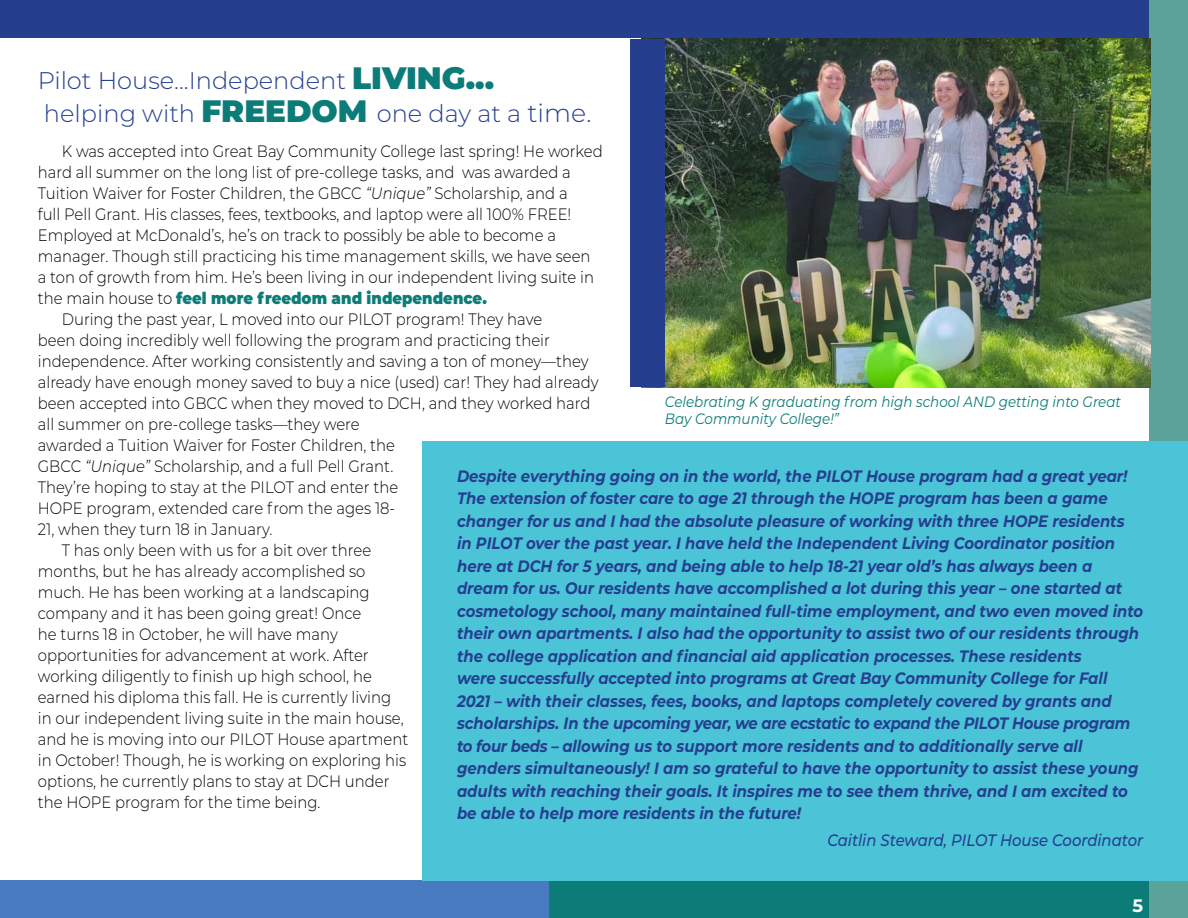
<style>
.page{position:relative;width:1188px;height:918px;background:#fff}
.page>*{position:absolute;margin:0;border:0;box-sizing:border-box;transform-origin:0 0}
.t1{font:300 24.15px "Montserrat";color:#253f8e}
.t2{font:700 18px "Montserrat";color:#fff}
.t3{font:300 16.5px/21px "Montserrat";color:#000001;scale:.9 1}
.t4{font:italic 700 16.5px/22.5px "Montserrat";color:#253f8e;scale:.9 1}
.t5{font:italic 500 16.5px "Montserrat";color:#253f8e;scale:.9 1}
.t6{font:italic 15px/16.5px "Montserrat";color:#0c7c79;scale:.9 1}
.s1{font-weight:900;font-size:30.9px;color:#0c7c79}
.s2{font-size:25.35px}
.s3{font-style:italic}
.s4{font-weight:900;color:#0c7c79}
</style>
<div class="page">
<div style="left:0;top:0;width:1188px;height:38px;background:#253f8e"></div>
<div style="left:549px;top:881px;width:600px;height:37px;background:#0c7c79"></div>
<div style="left:1149px;top:0;width:39px;height:918px;background:#5ba39b"></div>
<div style="left:0;top:880px;width:549px;height:38px;background:#477abe"></div>
<img style="left:642px;top:38px;width:508px;height:349px">
<div style="left:631px;top:39px;width:34px;height:348px;background:#253f8e"></div>
<div style="left:422px;top:441px;width:766px;height:440px;background:#4bc4d8"></div>
<p class="t1" style="left:38px;top:64px;width:458px">Pilot House...Independent <span class="s1">LIVING...</span></p>
<p class="t1" style="left:44px;top:97px;width:549px">helping with <span class="s1">FREEDOM</span> one day at a <span class="s2">time.</span></p>
<p class="t3" style="left:38px;top:140px;width:629px;text-indent:24px">K was accepted into Great Bay Community College last spring! He worked hard all summer on the long list of pre-college tasks, and was awarded a Tuition Waiver for Foster Children, the GBCC <span class="s3">“Unique”</span> Scholarship, and a<br>full Pell Grant. His classes, fees, textbooks, and laptop were all 100% FREE!<br>Employed at McDonald’s, he’s on track to possibly be able to become a manager. Though still practicing his time management skills, we have seen a ton of growth from him. He’s been living in our independent living suite in the main house to <span class="s4">feel more freedom and independence.</span></p>
<p class="t3" style="left:38px;top:308px;width:625px;text-indent:24px">During the past year, L moved into our PILOT program! They have<br>been doing incredibly well following the program and practicing their independence. After working consistently and saving a ton of money—they already have enough money saved to buy a nice (used) car! They had already been accepted into GBCC when they moved to DCH, and they worked hard all summer on pre-college tasks—they were<br>awarded a Tuition Waiver for Foster Children, the<br>GBCC <span class="s3">“Unique”</span> Scholarship, and a full Pell Grant.<br>They’re hoping to stay at the PILOT and enter the<br>HOPE program, extended care from the ages 18-<br>21, when they turn 18 in January.</p>
<p class="t3" style="left:38px;top:539px;width:413px;text-indent:24px">T has only been with us for a bit over three months, but he has already accomplished so much. He has been working at a landscaping company and it has been going great! Once<br>he turns 18 in October, he will have many opportunities for advancement at work. After working diligently to finish up high school, he earned his diploma this fall. He is currently living in our independent living suite in the main house, and he is moving into our PILOT House apartment in October! Though, he is working on exploring his options, he currently plans to stay at DCH under the HOPE program for the time being.</p>
<p class="t6" style="left:665px;top:393px;width:508px">Celebrating K graduating from high school AND getting into Great<br>Bay Community College!”</p>
<p class="t4" style="left:457px;top:464px;width:764px">Despite everything going on in the world, the PILOT House program had a great year!<br>The extension of foster care to age 21 through the HOPE program has been a game changer for us and I had the absolute pleasure of working with three HOPE residents in PILOT over the past year. I have held the Independent Living Coordinator position here at DCH for 5 years, and being able to help 18-21 year old’s has always been a dream for us. Our residents have accomplished a lot during this year – one started at cosmetology school, many maintained full-time employment, and two even moved into their own apartments. I also had the opportunity to assist two of our residents through the college application and financial aid application processes. These residents<br>were successfully accepted into programs at Great Bay Community College for Fall 2021 – with their classes, fees, books, and laptops completely covered by grants and scholarships. In the upcoming year, we are ecstatic to expand the PILOT House program to four beds – allowing us to support more residents and to additionally serve all genders simultaneously! I am so grateful to have the opportunity to assist these young adults with reaching their goals. It inspires me to see them thrive, and I am excited to be able to help more residents in the future!</p>
<p class="t5" style="left:827px;top:829px;width:353px">Caitlin Steward, PILOT House Coordinator</p>
<p class="t2" style="left:1132px;top:892px;width:12px">5</p>
</div>
